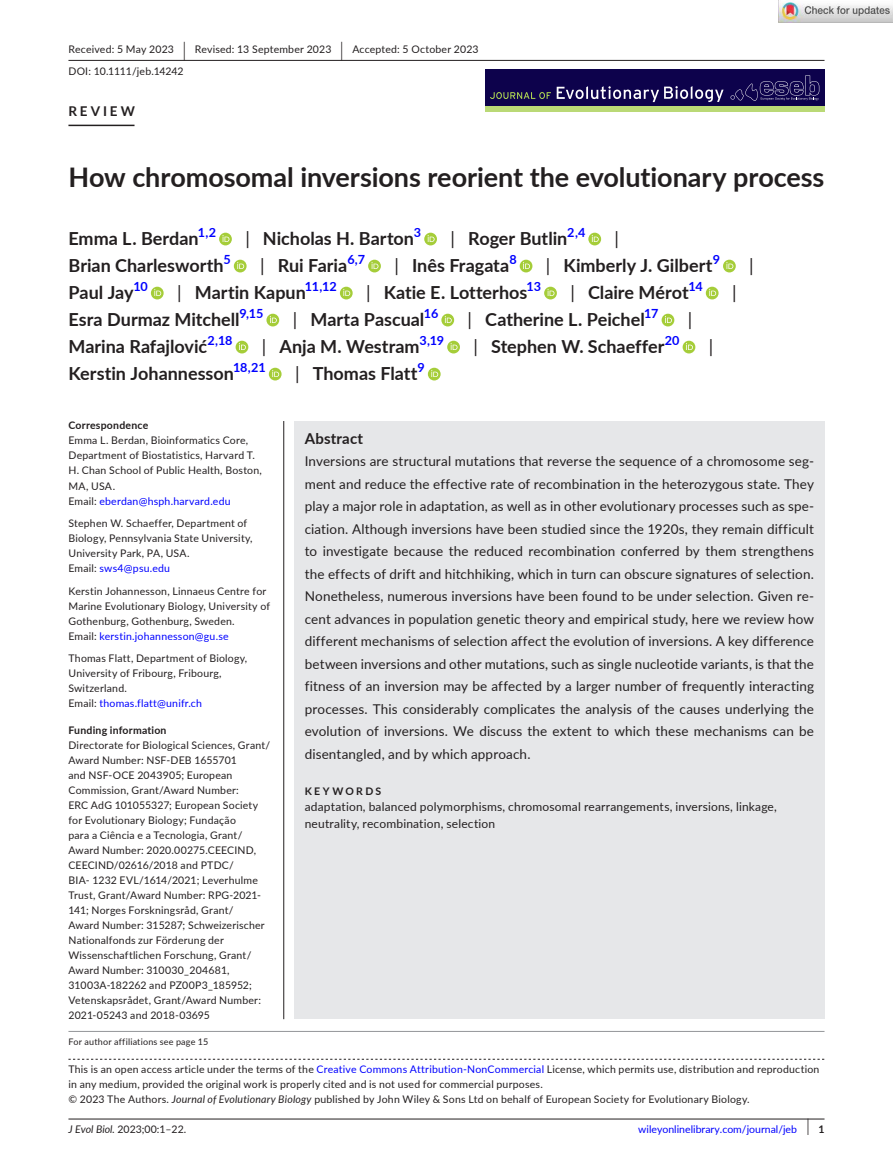
<style>
.page{position:relative;width:893px;height:1174px;background:#fff}
.page>*{position:absolute;margin:0;border:0;box-sizing:border-box;transform-origin:0 0}
.t1{font:700 27px "Lato";letter-spacing:-.005em;color:#231f20}
.t2{font:700 18px "Lato";color:#231f20}
.t3{font:18px "Lato";color:#231f20}
.t4{font:700 15px "Lato";letter-spacing:.015em;color:#231f20}
.t5{font:13.5px/22.5px "Lato";letter-spacing:.01em;color:#231f20;text-align:justify}
.t6{font:700 13.5px "Lato";letter-spacing:.21em;color:#231f20}
.t7{font:12px/16.5px "Lato";letter-spacing:.015em;color:#231f20}
.t8{font:10.5px/15px "Lato";letter-spacing:.02em;color:#231f20}
.t9{font:10.5px "Lato";color:#00f}
.t10{font:700 10.5px "Lato";letter-spacing:.02em;color:#231f20}
.t11{font:700 10.5px "Lato";letter-spacing:.22em;color:#231f20}
.t12{font:9px "Lato";letter-spacing:.025em;color:#231f20}
.s1{font-size:19.65px}
.s2{font-weight:400}
.s3{color:#00f}
.s4{font-style:italic}
.s5{font-size:17.4px;color:#231f20}
.s6{font-weight:700;color:#231f20}
</style>
<div class="page">
<hr style="left:68px;top:1118px;width:756px;height:1px;background:#231f20">
<div style="left:485px;top:70px;width:339px;height:42px;background:#0d024c"></div>
<div style="left:485px;top:107px;width:339px;height:5px;background:#bad976"></div>
<svg style="left:490px;top:92px;width:61px;height:7px"></svg>
<svg style="left:557px;top:86px;width:166px;height:16px"></svg>
<svg style="left:730px;top:75px;width:89px;height:26px"></svg>
<hr style="left:68px;top:60px;width:756px;height:1px;background:#231f20">
<hr style="left:68px;top:125px;width:67px;height:1px;background:#231f20">
<svg style="left:219px;top:233px;width:13px;height:12px"></svg>
<svg style="left:223px;top:235px;width:6px;height:7px"></svg>
<svg style="left:424px;top:233px;width:13px;height:12px"></svg>
<svg style="left:428px;top:235px;width:7px;height:7px"></svg>
<svg style="left:588px;top:233px;width:13px;height:12px"></svg>
<svg style="left:592px;top:235px;width:7px;height:7px"></svg>
<svg style="left:234px;top:260px;width:13px;height:12px"></svg>
<svg style="left:237px;top:262px;width:7px;height:7px"></svg>
<svg style="left:368px;top:260px;width:13px;height:12px"></svg>
<svg style="left:372px;top:262px;width:6px;height:7px"></svg>
<div style="left:520px;top:260px;width:12px;height:12px;background:#a5cd39;border-radius:50%"></div>
<svg style="left:523px;top:262px;width:7px;height:7px"></svg>
<svg style="left:723px;top:260px;width:13px;height:12px"></svg>
<svg style="left:726px;top:262px;width:7px;height:7px"></svg>
<div style="left:151px;top:287px;width:13px;height:12px;background:#a5cd39;border-radius:50%"></div>
<svg style="left:154px;top:289px;width:7px;height:7px"></svg>
<div style="left:340px;top:287px;width:13px;height:12px;background:#a5cd39;border-radius:50%"></div>
<svg style="left:343px;top:289px;width:7px;height:7px"></svg>
<svg style="left:544px;top:287px;width:13px;height:12px"></svg>
<svg style="left:548px;top:289px;width:6px;height:7px"></svg>
<div style="left:706px;top:287px;width:12px;height:12px;background:#a5cd39;border-radius:50%"></div>
<svg style="left:709px;top:289px;width:7px;height:7px"></svg>
<div style="left:266px;top:314px;width:13px;height:12px;background:#a5cd39;border-radius:50%"></div>
<svg style="left:270px;top:316px;width:7px;height:7px"></svg>
<svg style="left:441px;top:314px;width:13px;height:12px"></svg>
<svg style="left:445px;top:316px;width:7px;height:7px"></svg>
<div style="left:662px;top:314px;width:12px;height:12px;background:#a5cd39;border-radius:50%"></div>
<svg style="left:665px;top:316px;width:7px;height:7px"></svg>
<div style="left:236px;top:341px;width:12px;height:12px;background:#a5cd39;border-radius:50%"></div>
<svg style="left:239px;top:343px;width:7px;height:7px"></svg>
<svg style="left:447px;top:341px;width:13px;height:12px"></svg>
<svg style="left:451px;top:343px;width:7px;height:7px"></svg>
<div style="left:683px;top:341px;width:12px;height:12px;background:#a5cd39;border-radius:50%"></div>
<svg style="left:686px;top:343px;width:7px;height:7px"></svg>
<div style="left:269px;top:368px;width:13px;height:12px;background:#a5cd39;border-radius:50%"></div>
<svg style="left:272px;top:370px;width:7px;height:7px"></svg>
<div style="left:428px;top:368px;width:13px;height:12px;background:#a5cd39;border-radius:50%"></div>
<svg style="left:431px;top:370px;width:7px;height:7px"></svg>
<svg style="left:68px;top:1058px;width:756px;height:1px"></svg>
<hr style="left:68px;top:1031px;width:756px;height:1px;background:#939598">
<hr style="left:283px;top:421px;width:1px;height:598px;background:#231f20">
<div style="left:294px;top:421px;width:530px;height:417px;background:#e6e7e9"></div>
<div style="left:294px;top:837px;width:530px;height:182px;background:#e6e7e9"></div>
<img style="left:779px;top:0;width:114px;height:22px">
<p class="t8" style="left:68px;top:38px;width:412px;line-height:21.8px">Received: 5 May 2023 <span class="s1">|</span> Revised: 13 September 2023 <span class="s1">|</span> Accepted: 5 October 2023<br>DOI: 10.1111/jeb.14242</p>
<p class="t6" style="left:68px;top:106px;width:68px">REVIEW</p>
<h1 class="t1" style="left:68px;top:166px;width:757px">How chromosomal inversions reorient the evolutionary process</h1>
<h2 class="t2" style="left:68px;top:231px;width:149px">Emma L. Berdan<sup>1,2</sup></h2>
<h2 class="t2" style="left:245px;top:231px;width:177px"><span class="s2">|</span> Nicholas H. Barton<sup>3</sup></h2>
<h2 class="t2" style="left:450px;top:231px;width:136px"><span class="s2">|</span> Roger Butlin<sup>2,4</sup></h2>
<h2 class="t3" style="left:615px;top:231px;width:6px">|</h2>
<h2 class="t2" style="left:68px;top:258px;width:164px">Brian Charlesworth<sup>5</sup></h2>
<h2 class="t2" style="left:260px;top:258px;width:107px"><span class="s2">|</span> Rui Faria<sup>6,7</sup></h2>
<h2 class="t2" style="left:394px;top:258px;width:124px"><span class="s2">|</span> Inês Fragata<sup>8</sup></h2>
<h2 class="t2" style="left:546px;top:258px;width:176px"><span class="s2">|</span> Kimberly J. Gilbert<sup>9</sup></h2>
<h2 class="t3" style="left:749px;top:258px;width:6px">|</h2>
<h2 class="t2" style="left:68px;top:285px;width:81px">Paul Jay<sup>10</sup></h2>
<h2 class="t2" style="left:177px;top:285px;width:161px"><span class="s2">|</span> Martin Kapun<sup>11,12</sup></h2>
<h2 class="t2" style="left:366px;top:285px;width:176px"><span class="s2">|</span> Katie E. Lotterhos<sup>13</sup></h2>
<h2 class="t2" style="left:570px;top:285px;width:134px"><span class="s2">|</span> Claire Mérot<sup>14</sup></h2>
<h2 class="t3" style="left:732px;top:285px;width:6px">|</h2>
<h2 class="t2" style="left:68px;top:312px;width:196px">Esra Durmaz Mitchell<sup>9,15</sup></h2>
<h2 class="t2" style="left:293px;top:312px;width:147px"><span class="s2">|</span> Marta Pascual<sup>16</sup></h2>
<h2 class="t2" style="left:468px;top:312px;width:192px"><span class="s2">|</span> Catherine L. Peichel<sup>17</sup></h2>
<h2 class="t3" style="left:688px;top:312px;width:6px">|</h2>
<h2 class="t2" style="left:68px;top:334px;width:166px">Marina Rafajlović<sup>2,18</sup></h2>
<h2 class="t2" style="left:262px;top:339px;width:184px"><span class="s2">|</span> Anja M. Westram<sup>3,19</sup></h2>
<h2 class="t2" style="left:473px;top:339px;width:208px"><span class="s2">|</span> Stephen W. Schaeffer<sup>20</sup></h2>
<h2 class="t3" style="left:709px;top:339px;width:6px">|</h2>
<h2 class="t2" style="left:68px;top:366px;width:199px">Kerstin Johannesson<sup>18,21</sup></h2>
<h2 class="t2" style="left:295px;top:366px;width:131px"><span class="s2">|</span> Thomas Flatt<sup>9</sup></h2>
<p class="t10" style="left:68px;top:421px;width:81px">Correspondence</p>
<p class="t8" style="left:68px;top:433px;width:195px">Emma L. Berdan, Bioinformatics Core,<br>Department of Biostatistics, Harvard T.<br>H. Chan School of Public Health, Boston,<br>MA, USA.<br>Email: <span class="s3">eberdan@hsph.harvard.edu</span></p>
<p class="t8" style="left:68px;top:515px;width:186px">Stephen W. Schaeffer, Department of<br>Biology, Pennsylvania State University,<br>University Park, PA, USA.<br>Email: <span class="s3">sws4@psu.edu</span></p>
<p class="t8" style="left:68px;top:583px;width:203px">Kerstin Johannesson, Linnaeus Centre for Marine Evolutionary Biology, University of Gothenburg, Gothenburg, Sweden.<br>Email: <span class="s3">kerstin.johannesson@gu.se</span></p>
<p class="t8" style="left:68px;top:650px;width:180px">Thomas Flatt, Department of Biology,<br>University of Fribourg, Fribourg,<br>Switzerland.<br>Email: <span class="s3">thomas.flatt@unifr.ch</span></p>
<p class="t10" style="left:68px;top:726px;width:100px">Funding information</p>
<p class="t8" style="left:68px;top:737px;width:203px">Directorate for Biological Sciences, Grant/ Award Number: NSF-DEB 1655701<br>and NSF-OCE 2043905; European Commission, Grant/Award Number:<br>ERC AdG 101055327; European Society for Evolutionary Biology; Fundação<br>para a Ciência e a Tecnologia, Grant/ Award Number: 2020.00275.CEECIND, CEECIND/02616/2018 and PTDC/<br>BIA- 1232 EVL/1614/2021; Leverhulme Trust, Grant/Award Number: RPG-2021- 141; Norges Forskningsråd, Grant/<br>Award Number: 315287; Schweizerischer Nationalfonds zur Förderung der Wissenschaftlichen Forschung, Grant/ Award Number: 310030_204681, 31003A-182262 and PZ00P3_185952; Vetenskapsrådet, Grant/Award Number:<br>2021-05243 and 2018-03695</p>
<p class="t12" style="left:68px;top:1035px;width:141px">For author affiliations see page 15</p>
<h3 class="t4" style="left:305px;top:432px;width:60px">Abstract</h3>
<p class="t5" style="left:305px;top:449px;width:511px">Inversions are structural mutations that reverse the sequence of a chromosome seg&shy;ment and reduce the effective rate of recombination in the heterozygous state. They play a major role in adaptation, as well as in other evolutionary processes such as spe&shy;ciation. Although inversions have been studied since the 1920s, they remain difficult to investigate because the reduced recombination conferred by them strengthens the effects of drift and hitchhiking, which in turn can obscure signatures of selection.<br>Nonetheless, numerous inversions have been found to be under selection. Given re&shy;cent advances in population genetic theory and empirical study, here we review how different mechanisms of selection affect the evolution of inversions. A key difference between inversions and other mutations, such as single nucleotide variants, is that the fitness of an inversion may be affected by a larger number of frequently interacting processes. This considerably complicates the analysis of the causes underlying the evolution of inversions. We discuss the extent to which these mechanisms can be disentangled, and by which approach.</p>
<p class="t11" style="left:305px;top:786px;width:78px">KEYWORDS</p>
<p class="t7" style="left:305px;top:798px;width:474px">adaptation, balanced polymorphisms, chromosomal rearrangements, inversions, linkage, neutrality, recombination, selection</p>
<p class="t8" style="left:68px;top:1061px;width:752px">This is an open access article under the terms of the <span class="s3">Creative Commons Attribution-NonCommercial</span> License, which permits use, distribution and reproduction in any medium, provided the original work is properly cited and is not used for commercial purposes.<br>© 2023 The Authors. <span class="s4">Journal of Evolutionary Biology</span> published by John Wiley &amp; Sons Ltd on behalf of European Society for Evolutionary Biology.</p>
<p class="t8" style="left:68px;top:1122px;width:119px"><span class="s4">J Evol Biol.</span> 2023;00:1–22.</p>
<p class="t9" style="left:638px;top:1124px;width:188px">wileyonlinelibrary.com/journal/jeb <span class="s5">|</span> <span class="s6">1</span></p>
</div>
